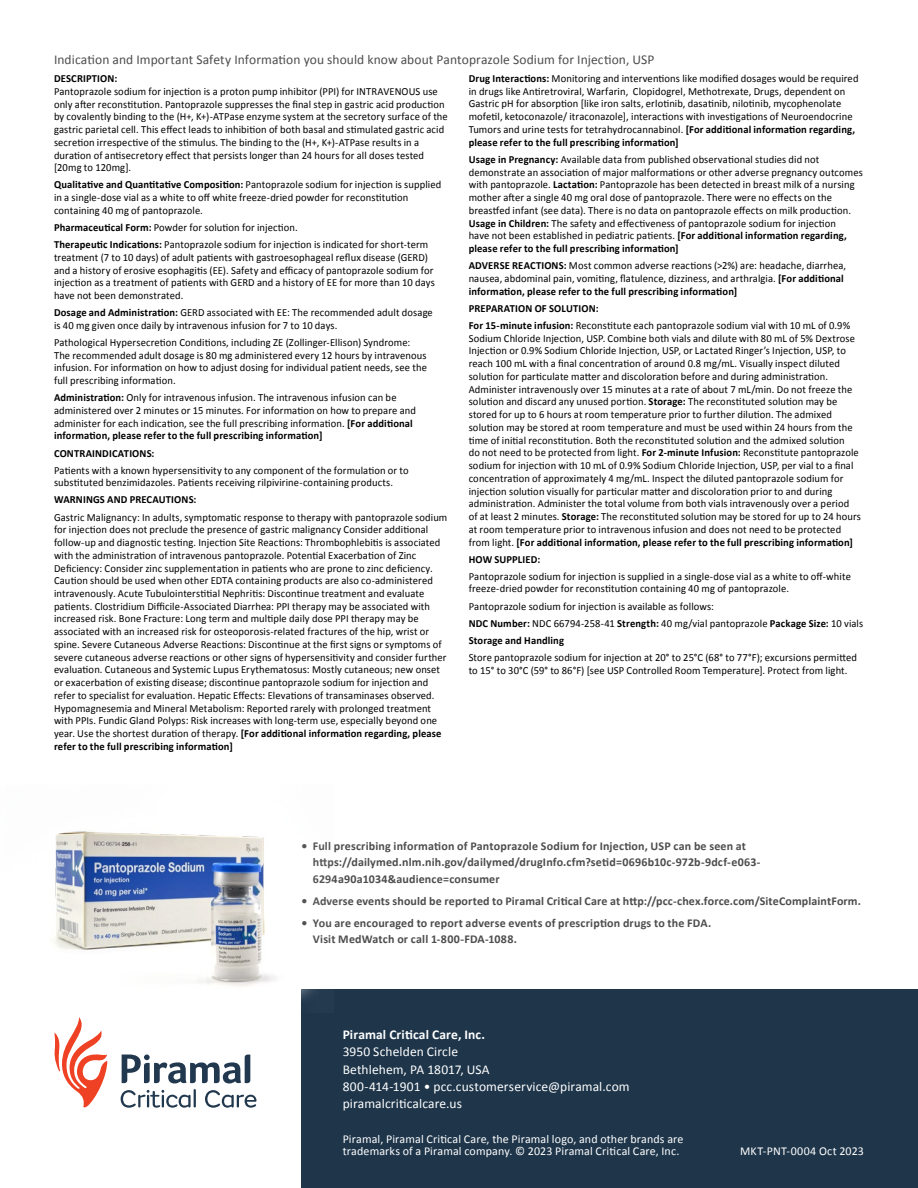
<style>
.page{position:relative;width:918px;height:1188px;background:#fff}
.page>*{position:absolute;margin:0;border:0;box-sizing:border-box;transform-origin:0 0}
.t1{font:13.5px/17.2px "Calibri";letter-spacing:.01em;color:#fff}
.t2{font:13.5px "Calibri";letter-spacing:.01em;color:#4d4d4f}
.t3{font:700 13.5px "Calibri";letter-spacing:.01em;color:#fff}
.t4{font:700 12px/16.5px "Calibri";letter-spacing:.015em;color:#4d4d4f}
.t5{font:12px/12px "Calibri";letter-spacing:.01em;color:#fff}
.t6{font:10.8px/12.8px "Calibri";letter-spacing:.01em;color:#000}
.t7{font:700 10.8px "Calibri";letter-spacing:.015em;color:#000}
.s1{font-weight:700}
</style>
<div class="page">
<div style="left:302px;top:989px;width:616px;height:199px;background:#1e354a"></div>
<svg style="left:54px;top:1017px;width:53px;height:91px"></svg>
<svg style="left:121px;top:1055px;width:135px;height:53px"></svg>
<img style="left:54px;top:831px;width:264px;height:182px">
<p class="t2" style="left:54px;top:51px;width:602px">Indication and Important Safety Information you should know about Pantoprazole Sodium for Injection, USP</p>
<p class="t7" style="left:54px;top:72px;width:65px">DESCRIPTION:</p>
<p class="t6" style="left:54px;top:85px;width:395px">Pantoprazole sodium for injection is a proton pump inhibitor (PPI) for INTRAVENOUS use only after reconstitution. Pantoprazole suppresses the final step in gastric acid production by covalently binding to the (H+, K+)-ATPase enzyme system at the secretory surface of the gastric parietal cell. This effect leads to inhibition of both basal and stimulated gastric acid secretion irrespective of the stimulus. The binding to the (H+, K+)-ATPase results in a duration of antisecretory effect that persists longer than 24 hours for all doses tested [20mg to 120mg].</p>
<p class="t6" style="left:54px;top:178px;width:389px"><span class="s1">Qualitative and Quantitative Composition:</span> Pantoprazole sodium for injection is supplied in a single-dose vial as a white to off white freeze-dried powder for reconstitution containing 40 mg of pantoprazole.</p>
<p class="t6" style="left:54px;top:219px;width:376px;line-height:17.1px"><span class="s1">Pharmaceutical Form:</span> Powder for solution for injection.<br><span class="s1">Therapeutic Indications:</span> Pantoprazole sodium for injection is indicated for short-term</p>
<p class="t6" style="left:54px;top:251px;width:382px">treatment (7 to 10 days) of adult patients with gastroesophageal reflux disease (GERD) and a history of erosive esophagitis (EE). Safety and efficacy of pantoprazole sodium for injection as a treatment of patients with GERD and a history of EE for more than 10 days have not been demonstrated.</p>
<p class="t6" style="left:54px;top:306px;width:380px"><span class="s1">Dosage and Administration:</span> GERD associated with EE: The recommended adult dosage is 40 mg given once daily by intravenous infusion for 7 to 10 days.</p>
<p class="t6" style="left:54px;top:336px;width:374px">Pathological Hypersecretion Conditions, including ZE (Zollinger-Ellison) Syndrome:<br>The recommended adult dosage is 80 mg administered every 12 hours by intravenous infusion. For information on how to adjust dosing for individual patient needs, see the full prescribing information.</p>
<p class="t6" style="left:54px;top:391px;width:364px"><span class="s1">Administration:</span> Only for intravenous infusion. The intravenous infusion can be administered over 2 minutes or 15 minutes. For information on how to prepare and administer for each indication, see the full prescribing information. <span class="s1">[For additional information, please refer to the full prescribing information]</span></p>
<p class="t7" style="left:54px;top:446px;width:102px">CONTRAINDICATIONS:</p>
<p class="t6" style="left:54px;top:464px;width:356px">Patients with a known hypersensitivity to any component of the formulation or to substituted benzimidazoles. Patients receiving rilpivirine-containing products.</p>
<p class="t7" style="left:54px;top:493px;width:144px">WARNINGS AND PRECAUTIONS:</p>
<p class="t6" style="left:54px;top:511px;width:395px">Gastric Malignancy: In adults, symptomatic response to therapy with pantoprazole sodium for injection does not preclude the presence of gastric malignancy Consider additional follow-up and diagnostic testing. Injection Site Reactions: Thrombophlebitis is associated with the administration of intravenous pantoprazole. Potential Exacerbation of Zinc Deficiency: Consider zinc supplementation in patients who are prone to zinc deficiency.<br>Caution should be used when other EDTA containing products are also co-administered intravenously. Acute Tubulointerstitial Nephritis: Discontinue treatment and evaluate patients. Clostridium Difficile-Associated Diarrhea: PPI therapy may be associated with increased risk. Bone Fracture: Long term and multiple daily dose PPI therapy may be associated with an increased risk for osteoporosis-related fractures of the hip, wrist or spine. Severe Cutaneous Adverse Reactions: Discontinue at the first signs or symptoms of severe cutaneous adverse reactions or other signs of hypersensitivity and consider further evaluation. Cutaneous and Systemic Lupus Erythematosus: Mostly cutaneous; new onset or exacerbation of existing disease; discontinue pantoprazole sodium for injection and refer to specialist for evaluation. Hepatic Effects: Elevations of transaminases observed.<br>Hypomagnesemia and Mineral Metabolism: Reported rarely with prolonged treatment with PPIs. Fundic Gland Polyps: Risk increases with long-term use, especially beyond one year. Use the shortest duration of therapy. <span class="s1">[For additional information regarding, please refer to the full prescribing information]</span></p>
<p class="t6" style="left:469px;top:72px;width:391px"><span class="s1">Drug Interactions:</span> Monitoring and interventions like modified dosages would be required in drugs like Antiretroviral, Warfarin, Clopidogrel, Methotrexate, Drugs, dependent on Gastric pH for absorption [like iron salts, erlotinib, dasatinib, nilotinib, mycophenolate mofetil, ketoconazole/ itraconazole], interactions with investigations of Neuroendocrine Tumors and urine tests for tetrahydrocannabinol. <span class="s1">[For additional information regarding, please refer to the full prescribing information]</span></p>
<p class="t6" style="left:469px;top:153px;width:396px"><span class="s1">Usage in Pregnancy:</span> Available data from published observational studies did not demonstrate an association of major malformations or other adverse pregnancy outcomes with pantoprazole. <span class="s1">Lactation:</span> Pantoprazole has been detected in breast milk of a nursing mother after a single 40 mg oral dose of pantoprazole. There were no effects on the breastfed infant (see data). There is no data on pantoprazole effects on milk production.<br><span class="s1">Usage in Children:</span> The safety and effectiveness of pantoprazole sodium for injection<br>have not been established in pediatric patients. <span class="s1">[For additional information regarding, please refer to the full prescribing information]</span></p>
<p class="t6" style="left:469px;top:259px;width:379px"><span class="s1">ADVERSE REACTIONS:</span> Most common adverse reactions (&gt;2%) are: headache, diarrhea, nausea, abdominal pain, vomiting, flatulence, dizziness, and arthralgia. <span class="s1">[For additional information, please refer to the full prescribing information]</span></p>
<p class="t6" style="left:469px;top:300px;width:383px;line-height:17.1px"><span class="s1">PREPARATION OF SOLUTION:<br>For 15-minute infusion:</span> Reconstitute each pantoprazole sodium vial with 10 mL of 0.9%</p>
<p class="t6" style="left:469px;top:332px;width:394px">Sodium Chloride Injection, USP. Combine both vials and dilute with 80 mL of 5% Dextrose Injection or 0.9% Sodium Chloride Injection, USP, or Lactated Ringer’s Injection, USP, to reach 100 mL with a final concentration of around 0.8 mg/mL. Visually inspect diluted solution for particulate matter and discoloration before and during administration.<br>Administer intravenously over 15 minutes at a rate of about 7 mL/min. Do not freeze the solution and discard any unused portion. <span class="s1">Storage:</span> The reconstituted solution may be stored for up to 6 hours at room temperature prior to further dilution. The admixed solution may be stored at room temperature and must be used within 24 hours from the time of initial reconstitution. Both the reconstituted solution and the admixed solution<br>do not need to be protected from light. <span class="s1">For 2-minute Infusion:</span> Reconstitute pantoprazole sodium for injection with 10 mL of 0.9% Sodium Chloride Injection, USP, per vial to a final concentration of approximately 4 mg/mL. Inspect the diluted pantoprazole sodium for injection solution visually for particular matter and discoloration prior to and during administration. Administer the total volume from both vials intravenously over a period<br>of at least 2 minutes. <span class="s1">Storage:</span> The reconstituted solution may be stored for up to 24 hours at room temperature prior to intravenous infusion and does not need to be protected from light. <span class="s1">[For additional information, please refer to the full prescribing information]</span></p>
<p class="t7" style="left:469px;top:552px;width:73px">HOW SUPPLIED:</p>
<p class="t6" style="left:469px;top:570px;width:384px">Pantoprazole sodium for injection is supplied in a single-dose vial as a white to off-white freeze-dried powder for reconstitution containing 40 mg of pantoprazole.</p>
<p class="t6" style="left:469px;top:597px;width:396px;line-height:17.1px">Pantoprazole sodium for injection is available as follows:<br><span class="s1">NDC Number:</span> NDC 66794-258-41 <span class="s1">Strength:</span> 40 mg/vial pantoprazole <span class="s1">Package Size:</span> 10 vials<br><span class="s1">Storage and Handling</span></p>
<p class="t6" style="left:469px;top:651px;width:390px">Store pantoprazole sodium for injection at 20° to 25°C (68° to 77°F); excursions permitted to 15° to 30°C (59° to 86°F) [see USP Controlled Room Temperature]. Protect from light.</p>
<p class="t4" style="left:313px;top:837px;width:449px;text-indent:-11px">• Full prescribing information of Pantoprazole Sodium for Injection, USP can be seen at https://dailymed.nlm.nih.gov/dailymed/drugInfo.cfm?setid=0696b10c-972b-9dcf-e063-<br>6294a90a1034&amp;audience=consumer</p>
<p class="t4" style="left:302px;top:892px;width:561px">• Adverse events should be reported to Piramal Critical Care at http://pcc-chex.force.com/SiteComplaintForm.</p>
<p class="t4" style="left:313px;top:914px;width:400px;text-indent:-11px">• You are encouraged to report adverse events of prescription drugs to the FDA.<br>Visit MedWatch or call 1-800-FDA-1088.</p>
<p class="t3" style="left:343px;top:1026px;width:144px">Piramal Critical Care, Inc.</p>
<p class="t1" style="left:343px;top:1043px;width:289px">3950 Schelden Circle<br>Bethlehem, PA 18017, USA<br>800-414-1901 • pcc.customerservice@piramal.com piramalcriticalcare.us</p>
<p class="t5" style="left:343px;top:1133px;width:342px">Piramal, Piramal Critical Care, the Piramal logo, and other brands are trademarks of a Piramal company. © 2023 Piramal Critical Care, Inc.</p>
<p class="t5" style="left:740px;top:1145px;width:125px">MKT-PNT-0004 Oct 2023</p>
</div>
